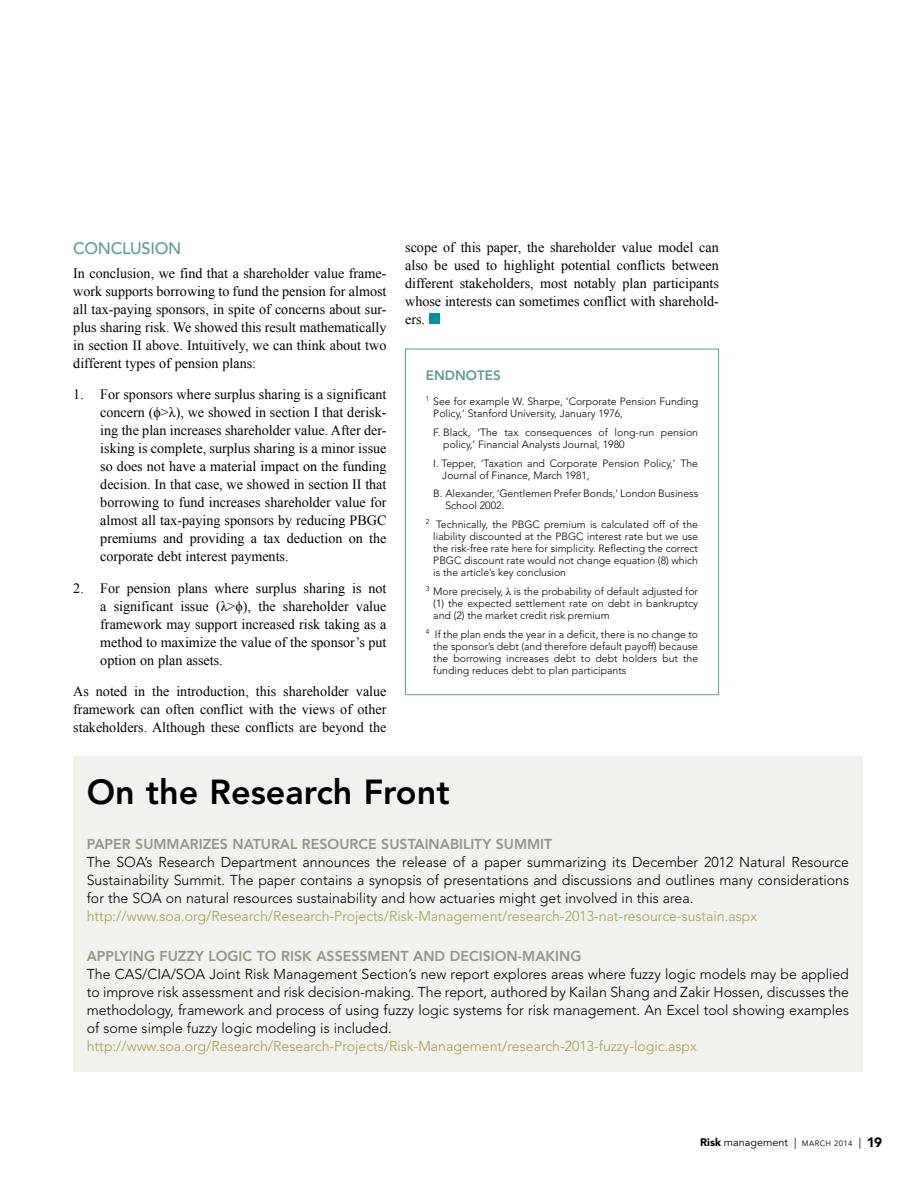
<style>
.page{position:relative;width:918px;height:1188px;background:#fff}
.page>*{position:absolute;margin:0;border:0;box-sizing:border-box;transform-origin:0 0}
.t1{font:800 34.5px "Avenir LT Std";color:#000}
.t2{font:500 16.5px "Avenir LT Std";letter-spacing:-.02em;color:#5b9b98}
.t3{font:14.25px/18px "Times New Roman";color:#000;text-align:justify}
.t4{font:300 14.25px/18px "Avenir";color:#000;text-align:justify}
.t5{font:300 14.25px "Avenir";color:#aa9f4e}
.t6{font:800 14.25px "Avenir LT Std";color:#959484}
.t7{font:800 13.5px "Avenir LT Std";color:#5b9b98}
.t8{font:10.8px "Avenir LT Std";color:#000}
.t9{font:300 10.5px/12px "Avenir LT Std";color:#000}
.s1{font-family:"Times New Roman";font-weight:400}
.s2{font-weight:900}
.s3{font-size:7.8px}
.s4{font-weight:900;font-size:13.5px}
</style>
<div class="page">
<div style="left:405px;top:349px;width:314px;height:346px;border:1px solid #5b9b98"></div>
<div style="left:429px;top:313px;width:10px;height:11px;background:#00929f"></div>
<div style="left:73px;top:757px;width:789px;height:315px;background:#f1f1ed"></div>
<p class="t2" style="left:73px;top:239px;width:109px">CONCLUSION</p>
<p class="t3" style="left:73px;top:264px;width:315px">In conclusion, we find that a shareholder value frame&shy;work supports borrowing to fund the pension for almost all tax-paying sponsors, in spite of concerns about sur&shy;plus sharing risk. We showed this result mathematically in section II above. Intuitively, we can think about two different types of pension plans:</p>
<p class="t3" style="left:100px;top:385px;width:288px;text-indent:-27px">1. For sponsors where surplus sharing is a significant concern (ϕ&gt;λ), we showed in section I that derisk&shy;ing the plan increases shareholder value. After der&shy;isking is complete, surplus sharing is a minor issue so does not have a material impact on the funding decision. In that case, we showed in section II that borrowing to fund increases shareholder value for almost all tax-paying sponsors by reducing PBGC premiums and providing a tax deduction on the corporate debt interest payments.</p>
<p class="t3" style="left:100px;top:579px;width:288px;text-indent:-27px">2. For pension plans where surplus sharing is not a significant issue (λ&gt;ϕ), the shareholder value framework may support increased risk taking as a method to maximize the value of the sponsor’s put option on plan assets.</p>
<p class="t3" style="left:73px;top:682px;width:315px">As noted in the introduction, this shareholder value framework can often conflict with the views of other stakeholders. Although these conflicts are beyond the</p>
<p class="t3" style="left:405px;top:238px;width:315px">scope of this paper, the shareholder value model can also be used to highlight potential conflicts between different stakeholders, most notably plan participants whose interests can sometimes conflict with sharehold&shy;ers.</p>
<p class="t7" style="left:426px;top:367px;width:76px">ENDNOTES</p>
<p class="t9" style="left:433px;top:396px;width:266px;text-indent:-8px"><sup>1</sup> See for example W. Sharpe, ‘Corporate Pension Funding<br>Policy,’ Stanford University, January 1976,</p>
<p class="t9" style="left:443px;top:426px;width:256px;text-indent:-10px">F. Black, ‘The tax consequences of long-run pension policy,’ Financial Analysts Journal, 1980</p>
<p class="t9" style="left:442px;top:457px;width:257px;text-indent:-9px">I. Tepper, ‘Taxation and Corporate Pension Policy,’ The<br>Journal of Finance, March 1981,</p>
<p class="t9" style="left:445px;top:488px;width:254px;text-indent:-12px">B. Alexander, ‘Gentlemen Prefer Bonds,’ London Business<br>School 2002.</p>
<p class="t9" style="left:433px;top:519px;width:266px;text-align:justify;text-indent:-7px"><sup>2</sup> Technically, the PBGC premium is calculated off of the liability discounted at the PBGC interest rate but we use the risk-free rate here for simplicity. Reflecting the correct PBGC discount rate would not change equation (8) which is the article’s key conclusion</p>
<p class="t9" style="left:433px;top:585px;width:266px;text-align:justify;text-indent:-8px"><sup>3</sup> More precisely, <span class="s1">λ</span> is the probability of default adjusted for (1) the expected settlement rate on debt in bankruptcy and (2) the market credit risk premium</p>
<p class="t9" style="left:433px;top:628px;width:266px;text-align:justify;text-indent:-8px"><sup>4</sup> If the plan ends the year in a deficit, there is no change to the sponsor’s debt (and therefore default payoff) because the borrowing increases debt to debt holders but the funding reduces debt to plan participants</p>
<h1 class="t1" style="left:87px;top:771px;width:364px">On the Research Front</h1>
<p class="t6" style="left:87px;top:836px;width:467px">PAPER SUMMARIZES NATURAL RESOURCE SUSTAINABILITY SUMMIT</p>
<p class="t4" style="left:87px;top:854px;width:764px">The SOA’s Research Department announces the release of a paper summarizing its December 2012 Natural Resource Sustainability Summit. The paper contains a synopsis of presentations and discussions and outlines many considerations for the SOA on natural resources sustainability and how actuaries might get involved in this area.</p>
<p class="t5" style="left:87px;top:908px;width:672px">http://www.soa.org/Research/Research-Projects/Risk-Management/research-2013-nat-resource-sustain.aspx</p>
<p class="t6" style="left:87px;top:948px;width:496px">APPLYING FUZZY LOGIC TO RISK ASSESSMENT AND DECISION-MAKING</p>
<p class="t4" style="left:87px;top:965px;width:764px">The CAS/CIA/SOA Joint Risk Management Section’s new report explores areas where fuzzy logic models may be applied to improve risk assessment and risk decision-making. The report, authored by Kailan Shang and Zakir Hossen, discusses the methodology, framework and process of using fuzzy logic systems for risk management. An Excel tool showing examples of some simple fuzzy logic modeling is included.</p>
<p class="t5" style="left:87px;top:1038px;width:612px">http://www.soa.org/Research/Research-Projects/Risk-Management/research-2013-fuzzy-logic.aspx</p>
<p class="t8" style="left:700px;top:1136px;width:183px"><span class="s2">Risk</span> management | <span class="s3">MARCH 2014</span> | <span class="s4">19</span></p>
</div>
